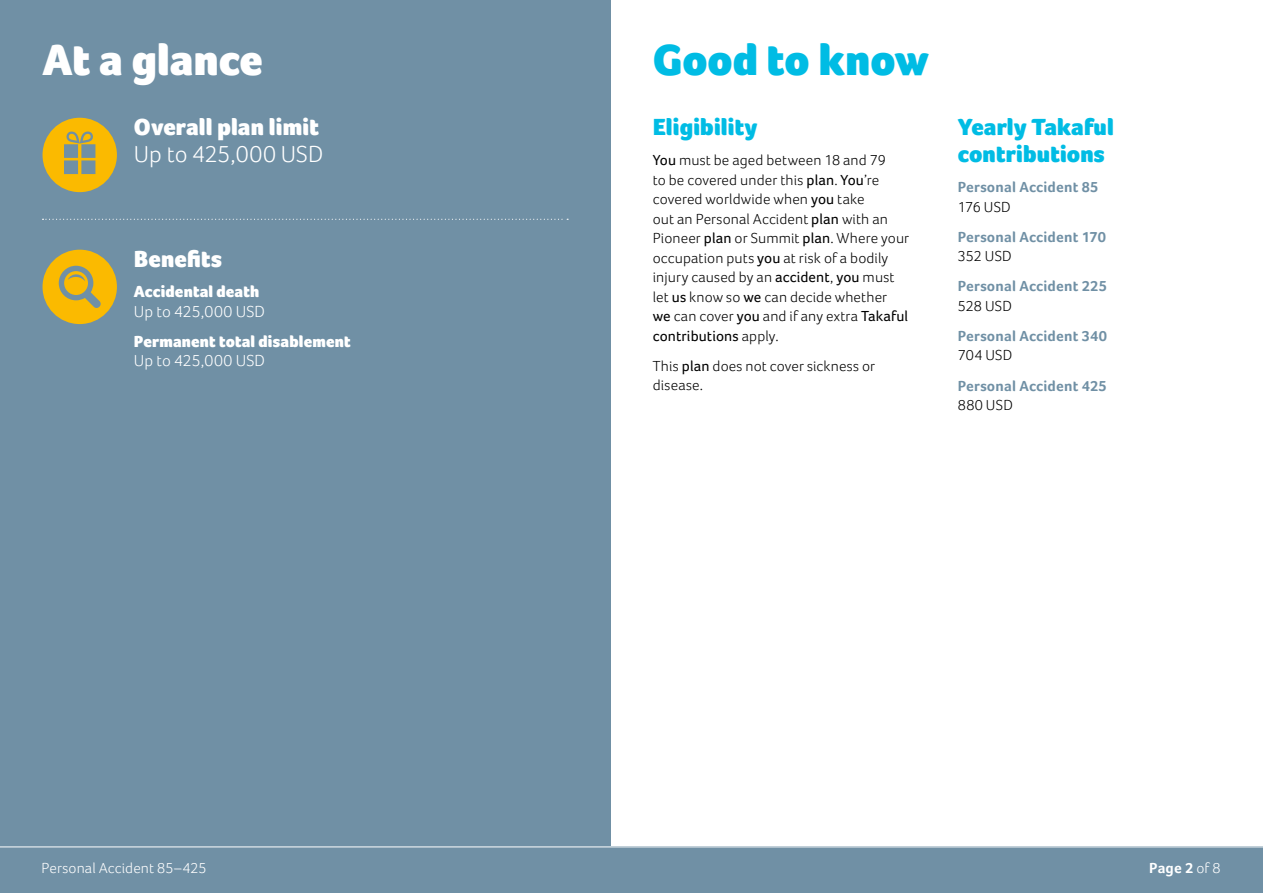
<style>
.page{position:relative;width:1263px;height:893px;background:#fff}
.page>*{position:absolute;margin:0;border:0;box-sizing:border-box;transform-origin:0 0}
.t1{font:900 45px "Foco";letter-spacing:-.005em;color:#00bce4}
.t2{font:900 45px "Foco";color:#fff}
.t3{font:900 24px/27px "Foco";letter-spacing:.005em;color:#00bce4}
.t4{font:900 24px "Foco";letter-spacing:.005em;color:#fff}
.t5{font:300 24px "Foco";letter-spacing:.005em;color:#fff}
.t6{font:900 16.5px "Foco";letter-spacing:.01em;color:#fff}
.t7{font:300 16.5px "Foco";letter-spacing:.01em;color:#fff}
.t8{font:300 15px/19.5px "Foco";letter-spacing:.01em;color:#000}
.t9{font:700 15px "Foco";letter-spacing:.01em;color:#7090a5}
.t10{font:300 15px "Foco";letter-spacing:.01em;color:#fff}
.t11{font:700 15px "Foco";color:#fff}
.s1{font-weight:400}
.s2{font-weight:300}
</style>
<div class="page">
<div style="left:0;top:846px;width:1263px;height:47px;background:#7090a5"></div>
<div style="left:0;top:0;width:610px;height:846px;background:#7090a5"></div>
<hr style="left:0;top:846px;width:1263px;height:1px;background:#fff">
<svg style="left:43px;top:219px;width:525px;height:1px"></svg>
<svg style="left:43px;top:250px;width:74px;height:74px"></svg>
<svg style="left:43px;top:118px;width:74px;height:74px"></svg>
<h1 class="t2" style="left:43px;top:33px;width:222px">At a glance</h1>
<h2 class="t4" style="left:134px;top:113px;width:186px">Overall plan limit</h2>
<h2 class="t5" style="left:134px;top:140px;width:191px">Up to 425,000 USD</h2>
<h2 class="t4" style="left:134px;top:245px;width:89px">Benefits</h2>
<p class="t6" style="left:134px;top:282px;width:127px">Accidental death</p>
<p class="t7" style="left:134px;top:301px;width:133px">Up to 425,000 USD</p>
<p class="t6" style="left:134px;top:331px;width:218px">Permanent total disablement</p>
<p class="t7" style="left:134px;top:351px;width:133px">Up to 425,000 USD</p>
<h1 class="t1" style="left:653px;top:33px;width:278px">Good to know</h1>
<h2 class="t3" style="left:653px;top:113px;width:106px">Eligibility</h2>
<p class="t8" style="left:653px;top:150px;width:258px"><span class="s1">You</span> must be aged between 18 and 79<br>to be covered under this <span class="s1">plan</span>. <span class="s1">You</span>’re covered worldwide when <span class="s1">you</span> take<br>out an Personal Accident <span class="s1">plan</span> with an Pioneer <span class="s1">plan</span> or Summit <span class="s1">plan</span>. Where your occupation puts <span class="s1">you</span> at risk of a bodily injury caused by an <span class="s1">accident</span>, <span class="s1">you</span> must let <span class="s1">us</span> know so <span class="s1">we</span> can decide whether<br><span class="s1">we</span> can cover <span class="s1">you</span> and if any extra <span class="s1">Takaful contributions</span> apply.</p>
<p class="t8" style="left:653px;top:356px;width:224px">This <span class="s1">plan</span> does not cover sickness or disease.</p>
<h2 class="t3" style="left:958px;top:113px;width:157px">Yearly Takaful contributions</h2>
<p class="t9" style="left:958px;top:178px;width:142px">Personal Accident 85</p>
<p class="t8" style="left:958px;top:197px;width:54px">176 USD</p>
<p class="t9" style="left:958px;top:228px;width:150px">Personal Accident 170</p>
<p class="t8" style="left:958px;top:246px;width:55px">352 USD</p>
<p class="t9" style="left:958px;top:277px;width:151px">Personal Accident 225</p>
<p class="t8" style="left:958px;top:296px;width:55px">528 USD</p>
<p class="t9" style="left:958px;top:327px;width:151px">Personal Accident 340</p>
<p class="t8" style="left:958px;top:346px;width:56px">704 USD</p>
<p class="t9" style="left:958px;top:377px;width:150px">Personal Accident 425</p>
<p class="t8" style="left:958px;top:395px;width:56px">880 USD</p>
<p class="t10" style="left:42px;top:859px;width:167px">Personal Accident 85–425</p>
<p class="t11" style="left:1149px;top:859px;width:73px">Page 2 <span class="s2">of 8</span></p>
</div>
